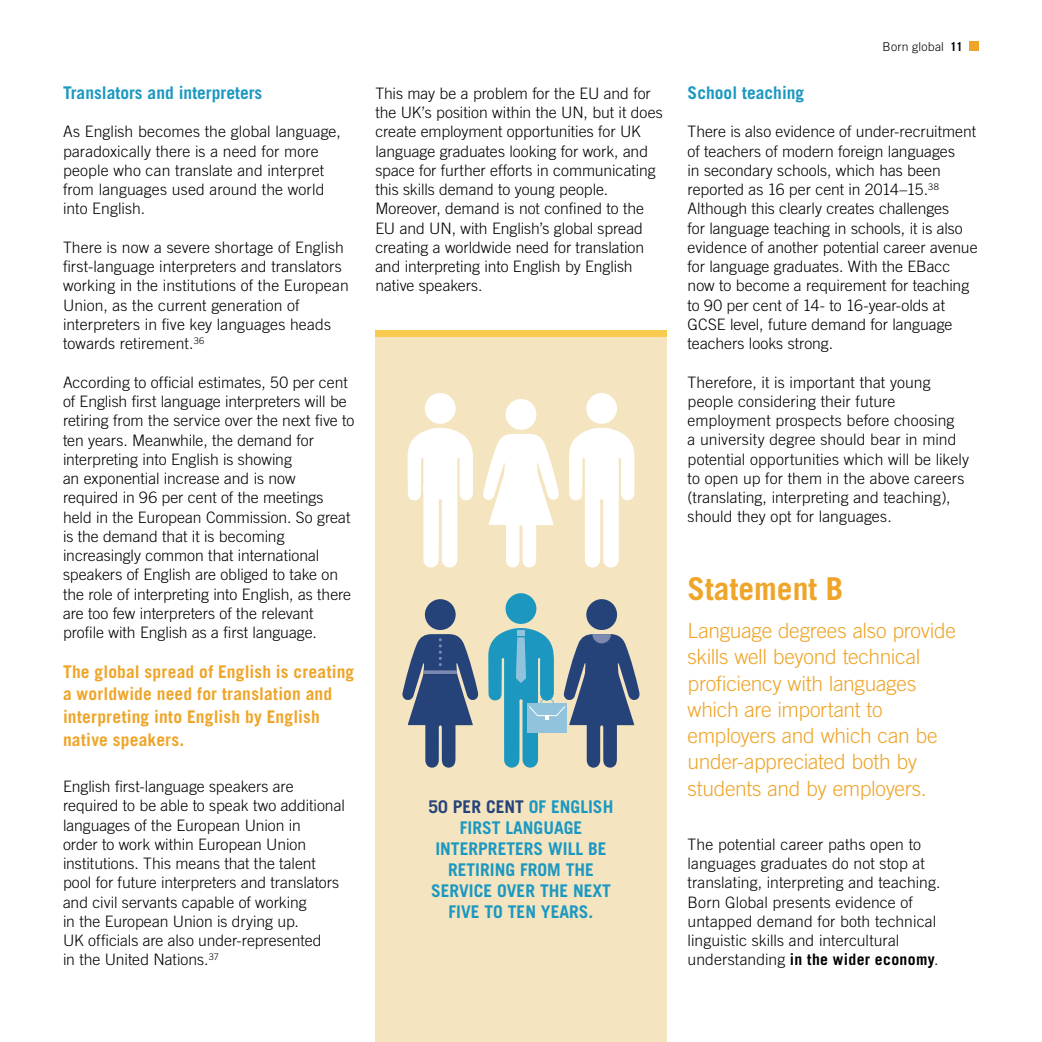
<style>
.page{position:relative;width:1042px;height:1042px;background:#fff}
.page>*{position:absolute;margin:0;border:0;box-sizing:border-box;transform-origin:0 0}
.t1{font:700 31.5px "Trade Gothic LT Std";color:#eea529}
.t2{font:300 21px/26.2px "Trade Gothic LT Std";letter-spacing:-.015em;color:#eea529}
.t3{font:700 17.5px/21px "Trade Gothic LT Std";color:#1c98c0;text-align:center}
.t4{font:700 17.5px/22.8px "Trade Gothic LT Std";letter-spacing:.01em;color:#eea529}
.t5{font:300 15.75px/19.2px "Trade Gothic LT Std";color:#000}
.t6{font:300 12.25px "Trade Gothic LT Std";letter-spacing:.02em;color:#000}
.s1{font-weight:700}
.s2{color:#254378}
</style>
<div class="page">
<div style="left:969px;top:41px;width:10px;height:10px;background:#eea529"></div>
<div style="left:375px;top:330px;width:291px;height:712px;background:#f4e5c0"></div>
<div style="left:375px;top:330px;width:291px;height:6px;background:#f8ca4d"></div>
<div style="left:505px;top:593px;width:31px;height:31px;background:#1c98c0;border-radius:50%"></div>
<div style="left:425px;top:599px;width:31px;height:31px;background:#254378;border-radius:50%"></div>
<svg style="left:402px;top:634px;width:77px;height:134px"></svg>
<div style="left:425px;top:393px;width:31px;height:31px;background:#fff;border-radius:50%"></div>
<svg style="left:408px;top:428px;width:65px;height:140px"></svg>
<hr style="left:423px;top:486px;width:34px;height:3px;background:#fff">
<div style="left:586px;top:393px;width:31px;height:31px;background:#fff;border-radius:50%"></div>
<svg style="left:569px;top:427px;width:65px;height:141px"></svg>
<div style="left:505px;top:399px;width:31px;height:31px;background:#fff;border-radius:50%"></div>
<svg style="left:483px;top:434px;width:76px;height:133px"></svg>
<div style="left:586px;top:599px;width:31px;height:31px;background:#254378;border-radius:50%"></div>
<svg style="left:488px;top:627px;width:151px;height:141px"></svg>
<p class="t3" style="left:63px;top:82px;width:201px">Translators and interpreters</p>
<p class="t5" style="left:63px;top:122px;width:279px">As English becomes the global language, paradoxically there is a need for more people who can translate and interpret from languages used around the world into English.</p>
<p class="t5" style="left:63px;top:237px;width:287px">There is now a severe shortage of English first-language interpreters and translators working in the institutions of the European Union, as the current generation of interpreters in five key languages heads towards retirement.<sup>36</sup></p>
<p class="t5" style="left:63px;top:372px;width:293px">According to official estimates, 50 per cent of English first language interpreters will be retiring from the service over the next five to ten years. Meanwhile, the demand for interpreting into English is showing<br>an exponential increase and is now required in 96 per cent of the meetings held in the European Commission. So great is the demand that it is becoming increasingly common that international speakers of English are obliged to take on the role of interpreting into English, as there are too few interpreters of the relevant profile with English as a first language.</p>
<p class="t4" style="left:63px;top:660px;width:293px">The global spread of English is creating a worldwide need for translation and interpreting into English by English native speakers.</p>
<p class="t5" style="left:63px;top:776px;width:283px">English first-language speakers are required to be able to speak two additional languages of the European Union in<br>order to work within European Union institutions. This means that the talent pool for future interpreters and translators and civil servants capable of working<br>in the European Union is drying up.<br>UK officials are also under-represented<br>in the United Nations.<sup>37</sup></p>
<p class="t6" style="left:882px;top:39px;width:82px">Born global <span class="s1">11</span></p>
<p class="t5" style="left:375px;top:83px;width:289px">This may be a problem for the EU and for the UK’s position within the UN, but it does create employment opportunities for UK language graduates looking for work, and space for further efforts in communicating this skills demand to young people.<br>Moreover, demand is not confined to the EU and UN, with English’s global spread creating a worldwide need for translation and interpreting into English by English native speakers.</p>
<p class="t3" style="left:687px;top:82px;width:118px">School teaching</p>
<p class="t5" style="left:687px;top:122px;width:291px">There is also evidence of under-recruitment of teachers of modern foreign languages<br>in secondary schools, which has been reported as 16 per cent in 2014–15.<sup>38<br></sup>Although this clearly creates challenges<br>for language teaching in schools, it is also evidence of another potential career avenue for language graduates. With the EBacc now to become a requirement for teaching to 90 per cent of 14- to 16-year-olds at GCSE level, future demand for language teachers looks strong.</p>
<p class="t5" style="left:687px;top:372px;width:283px">Therefore, it is important that young people considering their future employment prospects before choosing<br>a university degree should bear in mind potential opportunities which will be likely to open up for them in the above careers (translating, interpreting and teaching), should they opt for languages.</p>
<p class="t3" style="left:428px;top:796px;width:186px"><span class="s2">50 PER CENT</span> OF ENGLISH<br>FIRST LANGUAGE<br>INTERPRETERS WILL BE<br>RETIRING FROM THE<br>SERVICE OVER THE NEXT<br>FIVE TO TEN YEARS.</p>
<h1 class="t1" style="left:687px;top:569px;width:157px">Statement B</h1>
<h2 class="t2" style="left:687px;top:617px;width:270px">Language degrees also provide skills well beyond technical proficiency with languages which are important to employers and which can be under‑appreciated both by students and by employers.</h2>
<p class="t5" style="left:687px;top:834px;width:254px">The potential career paths open to languages graduates do not stop at translating, interpreting and teaching.<br>Born Global presents evidence of untapped demand for both technical linguistic skills and intercultural understanding <span class="s1">in the wider economy</span>.</p>
</div>
